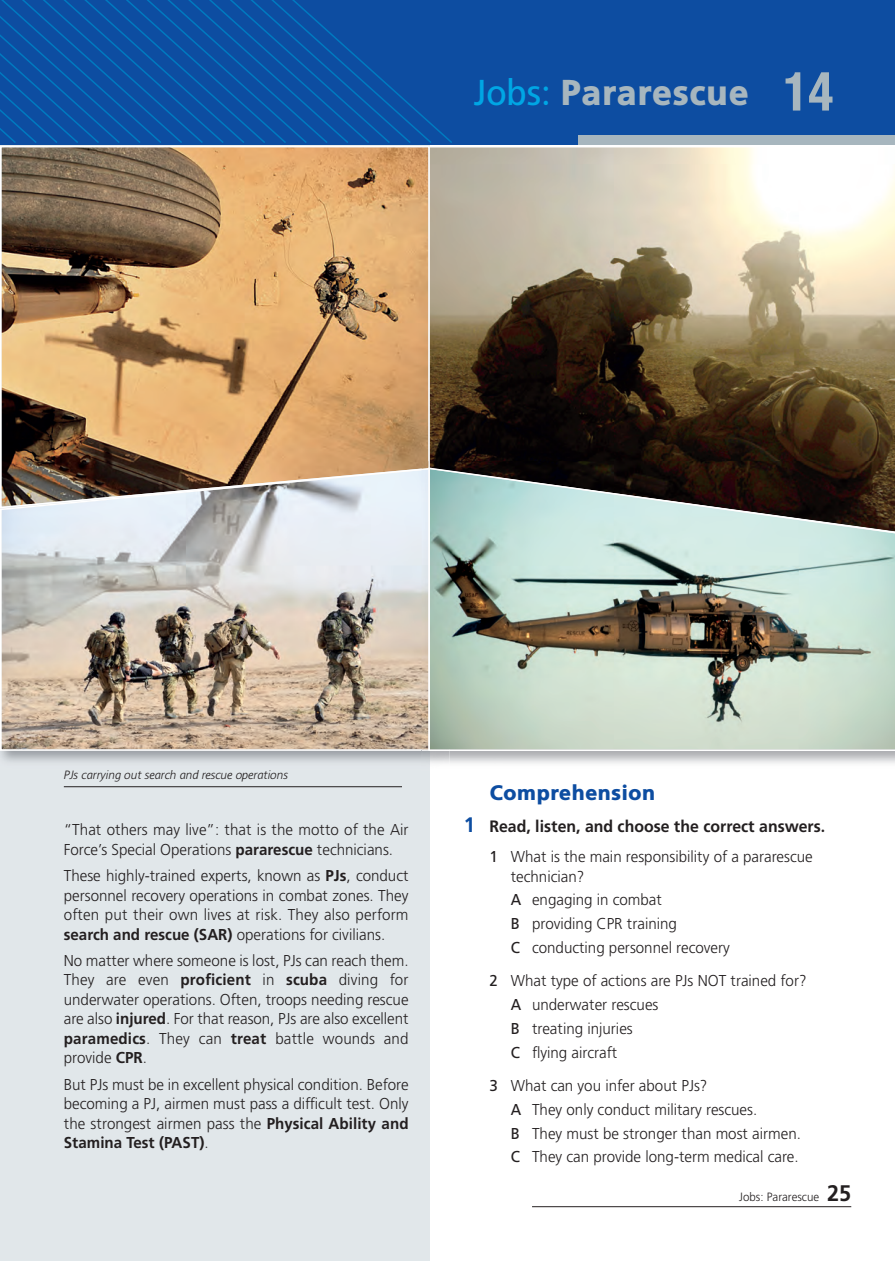
<style>
.page{position:relative;width:895px;height:1261px;background:#fff}
.page>*{position:absolute;margin:0;border:0;box-sizing:border-box;transform-origin:0 0}
.t1{font:700 condensed 54px "Helvetica Neue LT Std";color:#a7b6be;scale:.96 1}
.t2{font:900 36px "PF Catalog";color:#a7b6be;scale:.96 1}
.t3{font:900 21px "PF Catalog";color:#0d4da1}
.t4{font:700 16.5px "PF Catalog";color:#231f20;scale:.96 1}
.t5{font:300 15.75px/19.5px "PF Catalog";color:#231f20;scale:.96 1}
.t6{font:italic 300 12px "PF Catalog";color:#231f20}
.t7{font:300 12px "PF Catalog";color:#231f20;scale:.96 1}
.s1{font-weight:400;color:#00a6e4}
.s2{font-weight:700}
.s3{font-size:21px;color:#0d4da1}
.s4{font-weight:400}
.s5{font-weight:700;font-size:22.5px}
</style>
<div class="page">
<div style="left:0;top:75px;width:429px;height:1186px;background:#e1e7ea"></div>
<img style="left:0;top:508px;width:421px;height:243px">
<img style="left:0;top:146px;width:429px;height:362px">
<hr style="left:531px;top:1206px;width:319px;height:1px;background:#231f20">
<div style="left:0;top:0;width:894px;height:145px;background:#0d4da1"></div>
<img style="left:429px;top:147px;width:465px;height:314px">
<div style="left:577px;top:136px;width:317px;height:9px;background:#a7b6be"></div>
<img style="left:421px;top:749px;width:28px;height:21px">
<svg style="left:421px;top:461px;width:8px;height:9px"></svg>
<img style="left:429px;top:461px;width:465px;height:6px">
<svg style="left:428px;top:467px;width:466px;height:284px;background:#a1aea3"></svg>
<hr style="left:64px;top:786px;width:338px;height:1px;background:#231f20">
<svg style="left:0;top:0;width:452px;height:143px"></svg>
<h2 class="t2" style="left:473px;top:71px;width:288px"><span class="s1">Jobs:</span> Pararescue</h2>
<h1 class="t1" style="left:783px;top:72px;width:53px">14</h1>
<p class="t6" style="left:64px;top:768px;width:225px">PJs carrying out search and rescue operations</p>
<p class="t5" style="left:64px;top:820px;width:360px">“That others may live”: that is the motto of the Air<br>Force’s Special Operations <span class="s2">pararescue</span> technicians.</p>
<p class="t5" style="left:64px;top:866px;width:360px;text-align:justify">These highly-trained experts, known as <span class="s2">PJs</span>, conduct personnel recovery operations in combat zones. They often put their own lives at risk. They also perform <span class="s2">search and rescue (SAR)</span> operations for civilians.</p>
<p class="t5" style="left:64px;top:951px;width:360px;text-align:justify">No matter where someone is lost, PJs can reach them.<br>They are even <span class="s2">proficient</span> in <span class="s2">scuba</span> diving for underwater operations. Often, troops needing rescue are also <span class="s2">injured</span>. For that reason, PJs are also excellent <span class="s2">paramedics</span>. They can <span class="s2">treat</span> battle wounds and provide <span class="s2">CPR</span>.</p>
<p class="t5" style="left:64px;top:1074px;width:360px;text-align:justify">But PJs must be in excellent physical condition. Before becoming a PJ, airmen must pass a difficult test. Only the strongest airmen pass the <span class="s2">Physical Ability and Stamina Test (PAST)</span>.</p>
<h3 class="t3" style="left:489px;top:780px;width:167px">Comprehension</h3>
<p class="t4" style="left:463px;top:816px;width:377px"><span class="s3">1</span> Read, listen, and choose the correct answers.</p>
<p class="t5" style="left:510px;top:847px;width:316px;text-indent:-21px"><span class="s4">1</span> What is the main responsibility of a pararescue technician?</p>
<p class="t5" style="left:510px;top:888px;width:230px;line-height:23.7px"><span class="s4">A</span> engaging in combat<br><span class="s4">B</span> providing CPR training<br><span class="s4">C</span> conducting personnel recovery</p>
<p class="t5" style="left:510px;top:969px;width:309px;line-height:23.7px;text-indent:-21px"><span class="s4">2</span> What type of actions are PJs NOT trained for?<br><span class="s4">A</span> underwater rescues<br><span class="s4">B</span> treating injuries<br><span class="s4">C</span> flying aircraft</p>
<p class="t5" style="left:510px;top:1074px;width:304px;line-height:23.7px;text-indent:-21px"><span class="s4">3</span> What can you infer about PJs?<br><span class="s4">A</span> They only conduct military rescues.<br><span class="s4">B</span> They must be stronger than most airmen.<br><span class="s4">C</span> They can provide long-term medical care.</p>
<p class="t7" style="left:738px;top:1189px;width:118px">Jobs: Pararescue <span class="s5">25</span></p>
</div>
